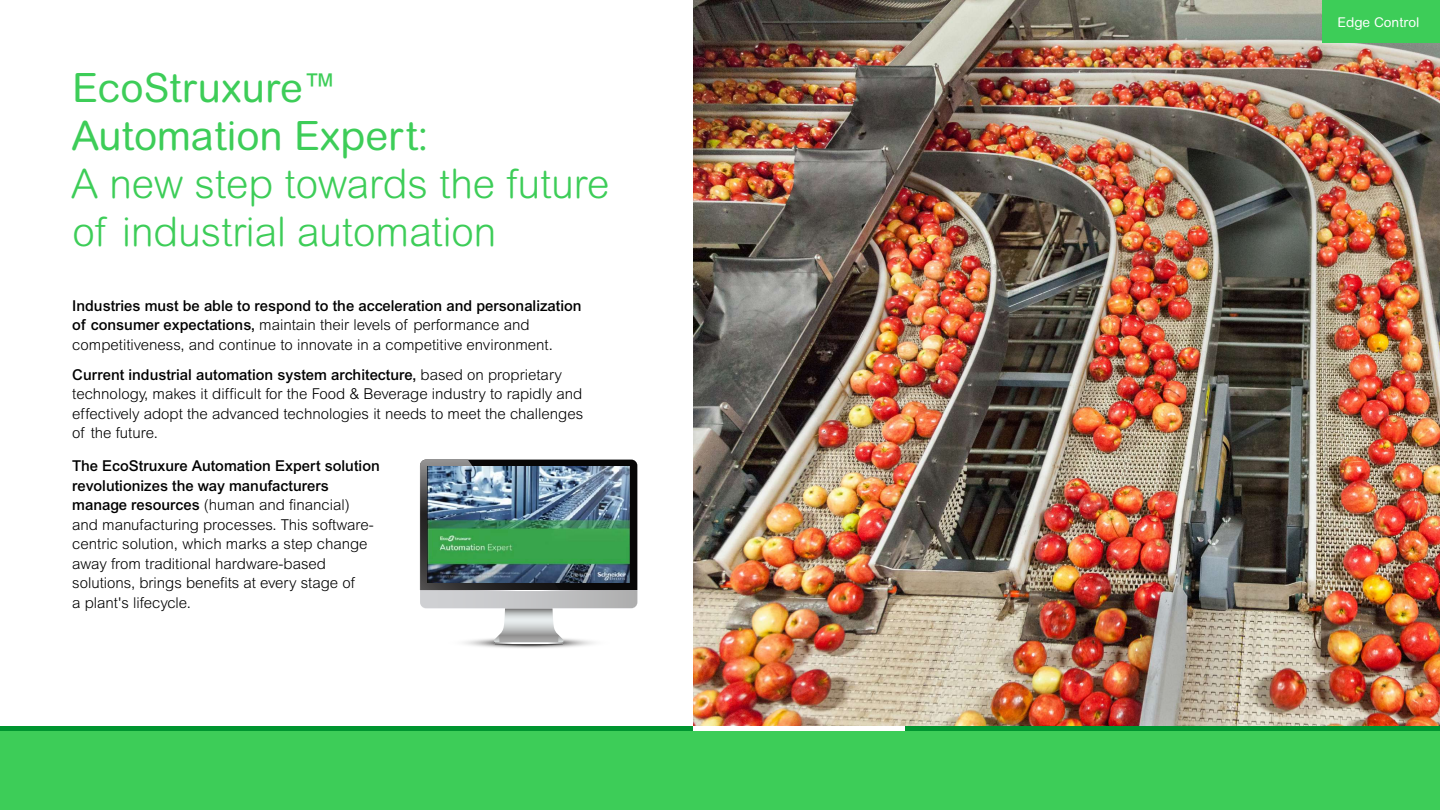
<style>
.page{position:relative;width:1440px;height:810px;background:#fff}
.page>*{position:absolute;margin:0;border:0;box-sizing:border-box;transform-origin:0 0}
.t1{font:300 40.5px/48px "Arial Rounded MT Pro";color:#3dcd58}
.t2{font:40.5px/48px "Arial Rounded MT Pro";color:#3dcd58}
.t3{font:300 15px/19.5px "Arial MT Std";color:#000}
.t4{font:13.5px "Arial Rounded MT Pro";color:#fff}
.s1{font-size:33px}
.s2{font-weight:500}
</style>
<div class="page">
<img style="left:693px;top:0;width:747px;height:726px">
<svg style="left:420px;top:459px;width:217px;height:189px"></svg>
<img style="left:428px;top:467px;width:201px;height:115px">
<div style="left:0;top:729px;width:1440px;height:81px;background:#3dcd58"></div>
<hr style="left:0;top:726px;width:1440px;height:4px;background:#009530">
<hr style="left:693px;top:726px;width:213px;height:4px;background:#fff">
<div style="left:1323px;top:0;width:117px;height:43px;background:#3dcd58"></div>
<h1 class="t2" style="left:71px;top:65px;width:358px">EcoStruxure<span class="s1">™<br></span>Automation Expert:</h1>
<h1 class="t1" style="left:71px;top:162px;width:540px">A new step towards the future of industrial automation</h1>
<p class="t3" style="left:72px;top:296px;width:511px"><span class="s2">Industries must be able to respond to the acceleration and personalization of consumer expectations,</span> maintain their levels of performance and competitiveness, and continue to innovate in a competitive environment.</p>
<p class="t3" style="left:72px;top:365px;width:513px"><span class="s2">Current industrial automation system architecture,</span> based on proprietary technology, makes it difficult for the Food &amp; Beverage industry to rapidly and effectively adopt the advanced technologies it needs to meet the challenges of the future.</p>
<p class="t3" style="left:72px;top:456px;width:309px"><span class="s2">The EcoStruxure Automation Expert solution revolutionizes the way manufacturers manage resources</span> (human and financial)<br>and manufacturing processes. This software&shy;centric solution, which marks a step change away from traditional hardware-based solutions, brings benefits at every stage of<br>a plant's lifecycle.</p>
<p class="t4" style="left:1338px;top:14px;width:83px">Edge Control</p>
</div>
